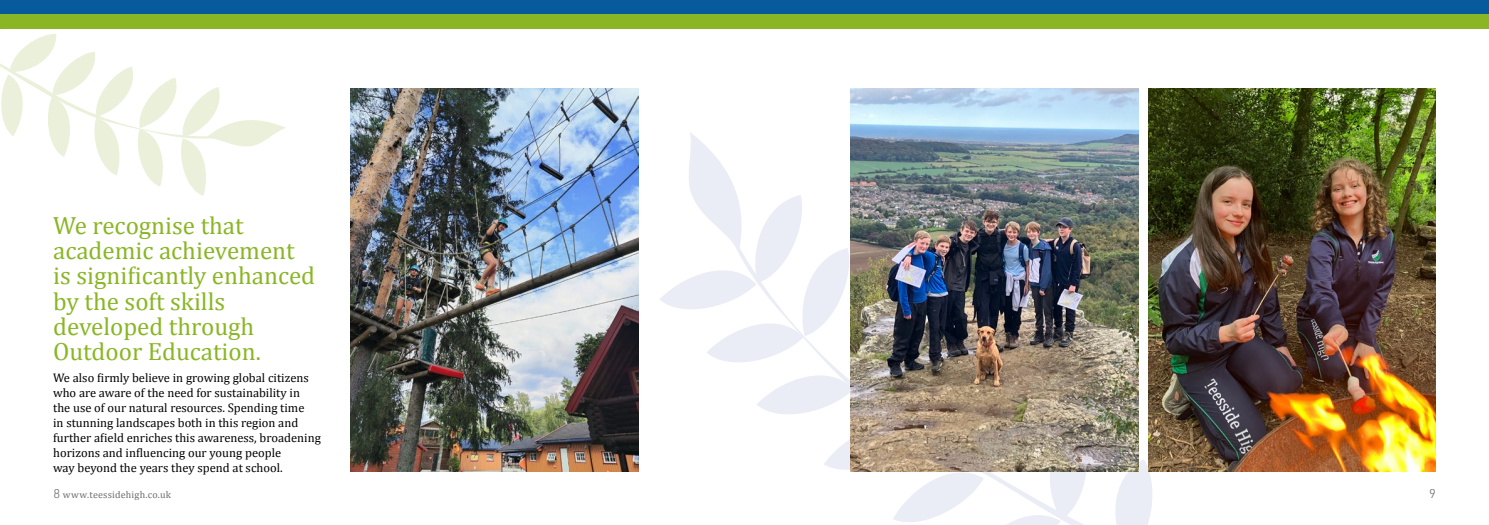
<style>
.page{position:relative;width:1489px;height:525px;background:#fff}
.page>*{position:absolute;margin:0;border:0;box-sizing:border-box;transform-origin:0 0}
.StandFirst{font:25px/25px "Cambria";color:#8ab625}
.Body{font:12.5px/15px "Cambria";color:#000}
.t1{font:300 12.5px "URWDIN";color:#6a6d71}
.t2{font:10px "Cambria";letter-spacing:.02em;color:#6a6d71}
.s1{font-family:"URWDIN";font-weight:300;font-size:12.5px}
</style>
<div class="page">
<svg style="left:0;top:28px;width:286px;height:168px"></svg>
<svg style="left:660px;top:132px;width:433px;height:392px"></svg>
<svg style="left:1108px;top:459px;width:50px;height:65px"></svg>
<img style="left:351px;top:89px;width:287px;height:382px">
<img style="left:850px;top:89px;width:287px;height:382px">
<img style="left:1148px;top:89px;width:287px;height:382px">
<div style="left:0;top:0;width:1488px;height:14px;background:#075b9c"></div>
<div style="left:0;top:14px;width:1488px;height:14px;background:#8ab625"></div>
<p class="StandFirst" style="left:53px;top:213px;width:263px">We recognise that academic achievement is significantly enhanced by the soft skills developed through<br>Outdoor Education.</p>
<p class="Body" style="left:53px;top:370px;width:269px">We also firmly believe in growing global citizens who are aware of the need for sustainability in<br>the use of our natural resources. Spending time<br>in stunning landscapes both in this region and further afield enriches this awareness, broadening horizons and influencing our young people<br>way beyond the years they spend at school.</p>
<p class="t2" style="left:53px;top:488px;width:119px"><span class="s1">8</span> www.teessidehigh.co.uk</p>
<p class="t1" style="left:1429px;top:485px;width:8px">9</p>
</div>
